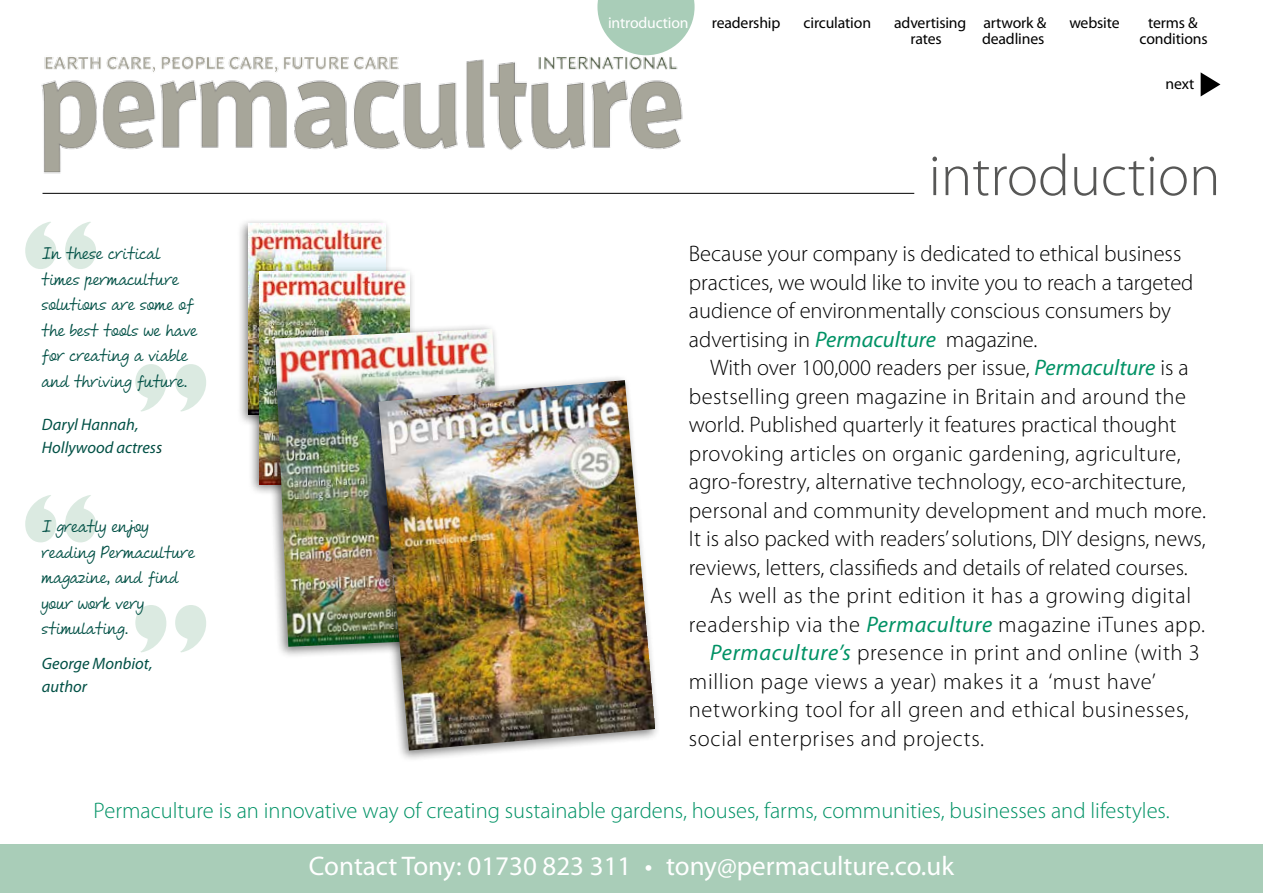
<style>
.page{position:relative;width:1263px;height:893px;background:#fff}
.page>*{position:absolute;margin:0;border:0;box-sizing:border-box;transform-origin:0 0}
.t1{font:800 103.5px "Gill Sans";color:#dbeae1;scale:.92 1}
.t2{font:300 58.5px "Myriad Pro";color:#575756}
.t3{font:27px "Myriad Pro";color:#fff}
.t4{font:300 22.5px/28.5px "Myriad Pro";letter-spacing:.01em;color:#000}
.t5{font:300 22.5px "Myriad Pro";letter-spacing:.03em;color:#000}
.t6{font:300 22.5px "Myriad Pro";color:#009265}
.t7{font:16.5px/25.5px "Andrea's Script Slanted";color:#005045}
.t8{font:italic 16.5px/22.5px "Myriad Pro";color:#005045}
.t9{font:15.75px "Myriad Pro";letter-spacing:-.01em;color:#000}
.t10{font:15.75px "Myriad Pro";letter-spacing:-.01em;color:#fff}
.s1{color:#004136}
.s2{font-weight:400;font-style:italic;color:#009265}
</style>
<div class="page">
<img style="left:41px;top:55px;width:642px;height:119px">
<svg style="left:597px;top:0;width:97px;height:55px"></svg>
<div style="left:0;top:844px;width:1263px;height:49px;background:#a9cdb8"></div>
<svg style="left:1201px;top:72px;width:19px;height:24px"></svg>
<hr style="left:43px;top:193px;width:871px;height:1px;background:#000">
<div style="left:237px;top:217px;width:155px;height:209px;background:#000;opacity:.5"></div>
<img style="left:249px;top:223px;width:136px;height:42px">
<div style="left:248px;top:265px;width:168px;height:231px;background:#000;opacity:.5"></div>
<img style="left:260px;top:271px;width:150px;height:213px">
<div style="left:263px;top:323px;width:249px;height:335px;background:#000;opacity:.5"></div>
<img style="left:275px;top:329px;width:231px;height:318px">
<div style="left:367px;top:375px;width:294px;height:387px;background:#000;opacity:.5"></div>
<img style="left:378px;top:380px;width:277px;height:370px">
<p class="t10" style="left:608px;top:14px;width:82px">introduction</p>
<p class="t9" style="left:712px;top:14px;width:70px">readership</p>
<p class="t9" style="left:804px;top:14px;width:69px">circulation</p>
<p class="t9" style="left:894px;top:14px;width:153px">advertising artwork &amp;</p>
<p class="t9" style="left:1069px;top:14px;width:52px">website</p>
<p class="t9" style="left:1148px;top:14px;width:51px">terms &amp;</p>
<p class="t9" style="left:910px;top:30px;width:33px">rates</p>
<p class="t9" style="left:982px;top:30px;width:64px">deadlines</p>
<p class="t9" style="left:1140px;top:30px;width:70px">conditions</p>
<p class="t9" style="left:1165px;top:75px;width:30px">next</p>
<h1 class="t1" style="left:21px;top:181px;width:87px">“</h1>
<p class="t7" style="left:42px;top:242px;width:157px">In these critical times permaculture solutions are some of the best tools we have for creating a viable and thriving future.</p>
<p class="t8" style="left:42px;top:414px;width:122px">Daryl Hannah,<br>Hollywood actres<span class="s1">s</span></p>
<h1 class="t1" style="left:132px;top:323px;width:87px">”</h1>
<h1 class="t1" style="left:21px;top:454px;width:87px">“</h1>
<p class="t7" style="left:42px;top:515px;width:155px">I greatly enjoy reading Permaculture magazine, and find your work very stimulating.</p>
<p class="t8" style="left:42px;top:653px;width:112px">George Monbiot, author</p>
<h1 class="t1" style="left:132px;top:564px;width:87px">”</h1>
<h2 class="t2" style="left:929px;top:143px;width:293px">introduction</h2>
<p class="t4" style="left:689px;top:240px;width:506px">Because your company is dedicated to ethical business practices, we would like to invite you to reach a targeted audience of environmentally conscious consumers by advertising in <span class="s2">Permaculture</span> magazine.</p>
<p class="t4" style="left:710px;top:354px;width:480px">With over 100,000 readers per issue, <span class="s2">Permaculture</span> is a</p>
<p class="t4" style="left:689px;top:382px;width:498px">bestselling green magazine in Britain and around the</p>
<p class="t4" style="left:689px;top:411px;width:489px">world. Published quarterly it features practical thought</p>
<p class="t4" style="left:689px;top:439px;width:493px">provoking articles on organic gardening, agriculture,</p>
<p class="t4" style="left:689px;top:468px;width:498px">agro-forestry, alternative technology, eco-architecture,</p>
<p class="t4" style="left:689px;top:496px;width:518px">personal and community development and much more.</p>
<p class="t4" style="left:689px;top:525px;width:518px">It is also packed with readers’ solutions, DIY designs, news,</p>
<p class="t4" style="left:689px;top:553px;width:500px">reviews, letters, classifieds and details of related courses.</p>
<p class="t5" style="left:710px;top:583px;width:483px">As well as the print edition it has a growing digital</p>
<p class="t5" style="left:689px;top:612px;width:518px">readership via the <span class="s2">Permaculture</span> magazine iTunes app.</p>
<p class="t5" style="left:710px;top:640px;width:491px"><span class="s2">Permaculture’s</span> presence in print and online (with 3</p>
<p class="t5" style="left:689px;top:669px;width:468px">million page views a year) makes it a ‘must have’</p>
<p class="t5" style="left:689px;top:697px;width:501px">networking tool for all green and ethical businesses,</p>
<p class="t5" style="left:689px;top:726px;width:297px">social enterprises and projects.</p>
<p class="t6" style="left:93px;top:798px;width:1078px">Permaculture is an innovative way of creating sustainable gardens, houses, farms, communities, businesses and lifestyles.</p>
<p class="t3" style="left:309px;top:851px;width:647px">Contact Tony: 01730 823 311 • tony@permaculture.co.uk</p>
</div>
